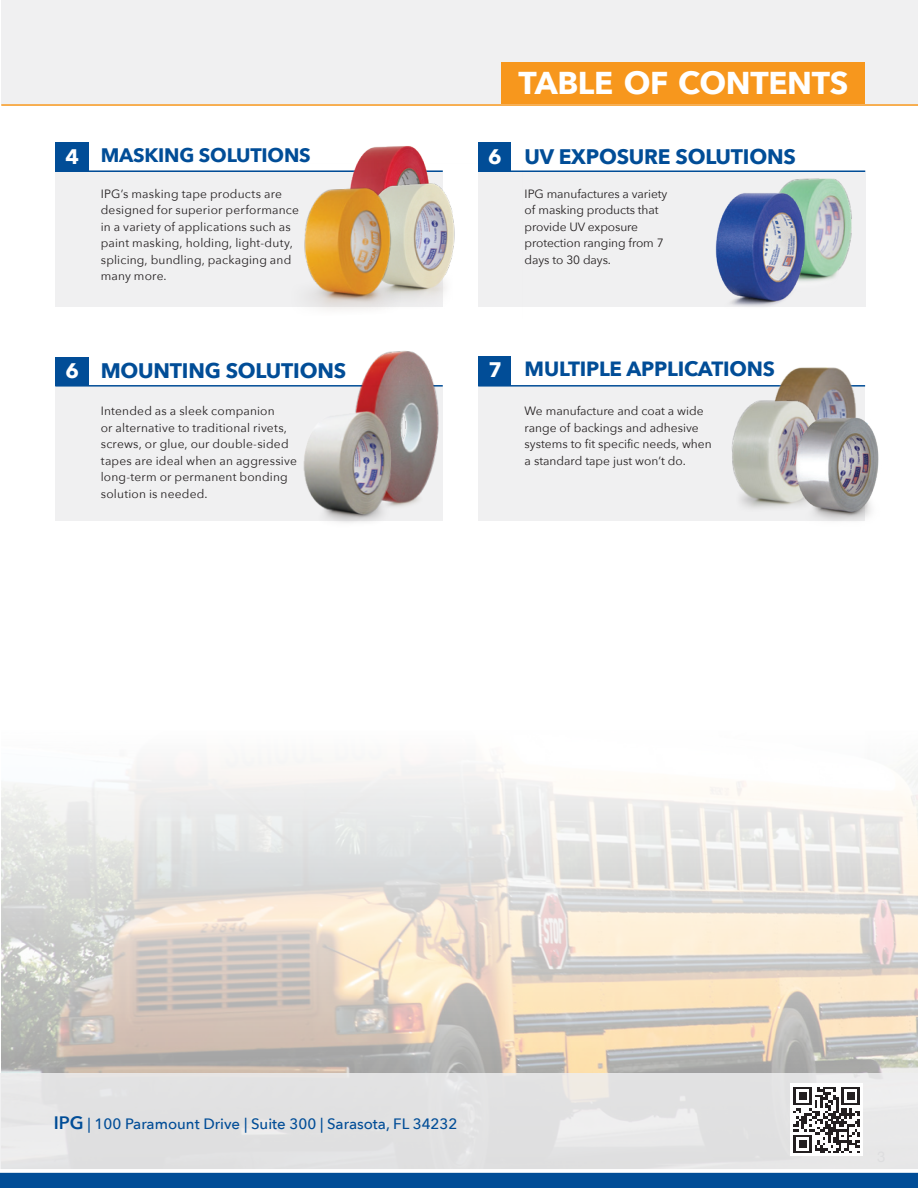
<style>
.page{position:relative;width:918px;height:1188px;background:#fff}
.page>*{position:absolute;margin:0;border:0;box-sizing:border-box;transform-origin:0 0}
.t1{font:700 31.5px "Avenir Next";letter-spacing:-.01em;color:#fff}
.t2{font:700 21px "Avenir Next";letter-spacing:-.01em;color:#014d97}
.t3{font:700 21px "Avenir Next";color:#fff}
.t4{font:700 20.55px "Avenir Next";letter-spacing:-.01em;color:#014d97}
.t5{font:700 19.5px "Avenir Next";letter-spacing:-.01em;color:#014d97}
.t6{font:500 15px "Avenir Next";color:#014d97}
.table_body{font:12px/16.5px "Avenir Next";letter-spacing:.01em;color:#231f20}
.s1{font-weight:600;font-size:18px}
</style>
<div class="page">
<img style="left:1px;top:765px;width:917px;height:308px">
<div style="left:0;top:1073px;width:918px;height:98px;background:#e1e1e2"></div>
<div style="left:0;top:1173px;width:918px;height:15px;background:#014d97"></div>
<svg style="left:0;top:1169px;width:918px;height:4px"></svg>
<svg style="left:790px;top:1084px;width:72px;height:72px;background:#a19fa0"></svg>
<div style="left:1px;top:0;width:917px;height:104px;background:#eeeeef"></div>
<div style="left:501px;top:62px;width:364px;height:42px;background:#f7971d"></div>
<hr style="left:1px;top:104px;width:917px;height:2px;background:#f7971d">
<div style="left:55px;top:170px;width:388px;height:137px;background:#eeeeef"></div>
<div style="left:478px;top:172px;width:387px;height:135px;background:#eeeeef"></div>
<div style="left:478px;top:143px;width:33px;height:29px;background:#014d97"></div>
<hr style="left:478px;top:170px;width:387px;height:2px;background:#014d97">
<div style="left:55px;top:143px;width:34px;height:29px;background:#014d97"></div>
<hr style="left:55px;top:170px;width:388px;height:2px;background:#014d97">
<div style="left:55px;top:387px;width:388px;height:134px;background:#eeeeef"></div>
<div style="left:55px;top:357px;width:34px;height:29px;background:#014d97"></div>
<hr style="left:55px;top:385px;width:388px;height:2px;background:#014d97">
<div style="left:478px;top:387px;width:387px;height:134px;background:#eeeeef"></div>
<hr style="left:478px;top:385px;width:387px;height:2px;background:#014d97">
<div style="left:478px;top:356px;width:33px;height:30px;background:#014d97"></div>
<img style="left:323px;top:351px;width:120px;height:49px">
<img style="left:790px;top:367px;width:54px;height:5px">
<img style="left:658px;top:372px;width:208px;height:135px">
<img style="left:751px;top:402px;width:128px;height:118px">
<img style="left:803px;top:178px;width:49px;height:100px">
<img style="left:715px;top:179px;width:117px;height:127px">
<img style="left:357px;top:146px;width:67px;height:17px">
<img style="left:288px;top:163px;width:234px;height:134px">
<img style="left:288px;top:177px;width:128px;height:133px">
<img style="left:303px;top:400px;width:136px;height:123px">
<p class="t1" style="left:519px;top:56px;width:331px">TABLE OF CONTENTS</p>
<p class="t3" style="left:65px;top:138px;width:15px">4</p>
<p class="t5" style="left:101px;top:139px;width:211px">MASKING SOLUTIONS</p>
<p class="t2" style="left:525px;top:138px;width:273px">UV EXPOSURE SOLUTIONS</p>
<p class="t3" style="left:488px;top:138px;width:15px">6</p>
<p class="table_body" style="left:101px;top:185px;width:200px">IPG’s masking tape products are designed for superior performance in a variety of applications such as paint masking, holding, light-duty, splicing, bundling, packaging and many more.</p>
<p class="table_body" style="left:525px;top:185px;width:144px">IPG manufactures a variety of masking products that provide UV exposure protection ranging from 7 days to 30 days.</p>
<p class="t3" style="left:489px;top:352px;width:15px">7</p>
<p class="t4" style="left:525px;top:351px;width:252px">MULTIPLE APPLICATIONS</p>
<p class="t3" style="left:65px;top:353px;width:15px">6</p>
<p class="t2" style="left:101px;top:352px;width:247px">MOUNTING SOLUTIONS</p>
<p class="table_body" style="left:101px;top:402px;width:198px">Intended as a sleek companion<br>or alternative to traditional rivets, screws, or glue, our double-sided tapes are ideal when an aggressive long-term or permanent bonding solution is needed.</p>
<p class="table_body" style="left:525px;top:402px;width:189px">We manufacture and coat a wide range of backings and adhesive systems to fit specific needs, when a standard tape just won’t do.</p>
<p class="t6" style="left:54px;top:1111px;width:405px"><span class="s1">IPG</span> | 100 Paramount Drive | Suite 300 | Sarasota, FL 34232</p>
</div>
